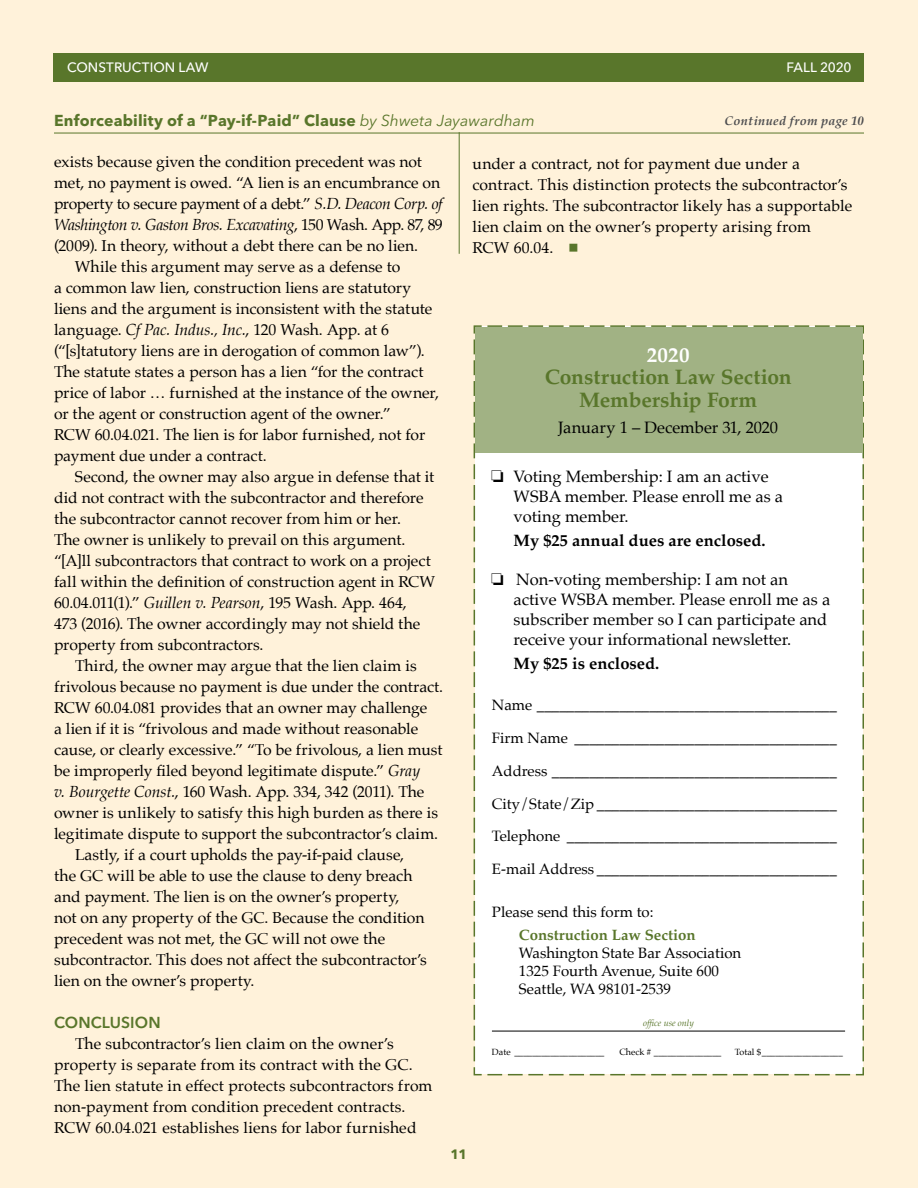
<style>
.page{position:relative;width:918px;height:1188px;background:#fff}
.page>*{position:absolute;margin:0;border:0;box-sizing:border-box;transform-origin:0 0}
.t1{font:700 21px/22.5px "Palatino";letter-spacing:-.005em;color:#59762b;text-align:center}
.t2{font:700 21px "Palatino";color:#fff}
.t3{font:16.5px/19.8px "Palatino";color:#000}
.t4{font:700 16.5px "Palatino";color:#000}
.t5{font:15.75px/21px "Palatino";color:#000}
.t6{font:700 15.75px "Avenir Next LT Pro";letter-spacing:.01em;color:#59762b}
.t7{font:italic 15.75px "Palatino";letter-spacing:-.025em;color:#000}
.t8{font:15.75px "Palatino";letter-spacing:-.025em;color:#000}
.t9{font:600 15.75px "Avenir Next LT Pro";letter-spacing:.01em;color:#59762b}
.t10{font:15px/32.7px "Palatino";color:#000}
.t11{font:700 15px "Palatino";color:#59762b}
.t12{font:500 13.5px "Avenir Next LT Pro";letter-spacing:.005em;color:#fff}
.t13{font:500 13.5px "Avenir Next LT Pro";letter-spacing:-.015em;color:#fff}
.t14{font:700 13.5px "Avenir Next LT Pro";color:#59762b}
.t15{font:italic 700 12.75px "Palatino";letter-spacing:.025em;color:#4d4d4f}
.t16{font:9px "Palatino";color:#000}
.t17{font:italic 9px "Palatino";color:#59762b}
.s1{font-weight:400;font-style:italic}
.s2{font-style:italic}
.s3{font-style:normal}
.s4{font-family:"Universal Newswith Comm Pi";color:#59762b}
</style>
<div class="page">
<div style="left:0;top:0;width:918px;height:1187px;background:#fff2da"></div>
<div style="left:54px;top:53px;width:810px;height:29px;background:#59762b"></div>
<hr style="left:54px;top:133px;width:810px;height:1px;background:#59762b">
<div style="left:473px;top:325px;width:391px;height:751px;background:#fff"></div>
<div style="left:492px;top:698px;width:355px;height:190px;background:#fff"></div>
<div style="left:492px;top:905px;width:256px;height:94px;background:#fff"></div>
<hr style="left:492px;top:1031px;width:353px;height:1px;background:#000">
<div style="left:475px;top:327px;width:387px;height:125px;background:#a1b284"></div>
<hr style="left:459px;top:132px;width:1px;height:122px;background:#59762b">
<p class="t12" style="left:67px;top:59px;width:143px">CONSTRUCTION LAW</p>
<p class="t13" style="left:786px;top:59px;width:67px">FALL 2020</p>
<p class="t6" style="left:54px;top:111px;width:482px">Enforceability of a “Pay-if-Paid” Clause <span class="s1">by Shweta Jayawardham</span></p>
<p class="t15" style="left:725px;top:110px;width:141px">Continued from page 10</p>
<p class="t5" style="left:54px;top:152px;width:370px">exists because given the condition precedent was not</p>
<p class="t5" style="left:54px;top:172px;width:388px">met, no payment is owed. “A lien is an encumbrance on</p>
<p class="t8" style="left:54px;top:191px;width:390px">property to secure payment of a debt.” <span class="s2">S.D. Deacon Corp. of</span></p>
<p class="t7" style="left:54px;top:213px;width:390px">Washington v. Gaston Bros. Excavating<span class="s3">, 150 Wash. App. 87, 89</span></p>
<p class="t5" style="left:54px;top:235px;width:366px">(2009). In theory, without a debt there can be no lien.</p>
<p class="t5" style="left:75px;top:256px;width:327px">While this argument may serve as a defense to</p>
<p class="t5" style="left:54px;top:277px;width:359px">a common law lien, construction liens are statutory</p>
<p class="t5" style="left:54px;top:298px;width:380px">liens and the argument is inconsistent with the statute</p>
<p class="t5" style="left:54px;top:319px;width:337px">language. <span class="s2">Cf Pac. Indus., Inc.</span>, 120 Wash. App. at 6</p>
<p class="t5" style="left:54px;top:340px;width:372px">(“[s]tatutory liens are in derogation of common law”).</p>
<p class="t5" style="left:54px;top:361px;width:371px">The statute states a person has a lien “for the contract</p>
<p class="t5" style="left:54px;top:382px;width:387px">price of labor … furnished at the instance of the owner,</p>
<p class="t5" style="left:54px;top:403px;width:338px">or the agent or construction agent of the owner.”</p>
<p class="t5" style="left:54px;top:424px;width:373px">RCW 60.04.021. The lien is for labor furnished, not for</p>
<p class="t5" style="left:54px;top:445px;width:214px">payment due under a contract.</p>
<p class="t5" style="left:75px;top:466px;width:361px">Second, the owner may also argue in defense that it</p>
<p class="t5" style="left:54px;top:487px;width:371px">did not contract with the subcontractor and therefore</p>
<p class="t5" style="left:54px;top:508px;width:349px">the subcontractor cannot recover from him or her.</p>
<p class="t5" style="left:54px;top:529px;width:353px">The owner is unlikely to prevail on this argument.</p>
<p class="t5" style="left:54px;top:550px;width:378px">“[A]ll subcontractors that contract to work on a project</p>
<p class="t5" style="left:54px;top:571px;width:383px">fall within the definition of construction agent in RCW</p>
<p class="t5" style="left:54px;top:592px;width:354px">60.04.011(1).” <span class="s2">Guillen v. Pearson</span>, 195 Wash. App. 464,</p>
<p class="t5" style="left:54px;top:613px;width:368px">473 (2016). The owner accordingly may not shield the</p>
<p class="t5" style="left:54px;top:634px;width:211px">property from subcontractors.</p>
<p class="t5" style="left:75px;top:655px;width:343px">Third, the owner may argue that the lien claim is</p>
<p class="t5" style="left:54px;top:676px;width:391px">frivolous because no payment is due under the contract.</p>
<p class="t5" style="left:54px;top:697px;width:375px">RCW 60.04.081 provides that an owner may challenge</p>
<p class="t5" style="left:54px;top:718px;width:366px">a lien if it is “frivolous and made without reasonable</p>
<p class="t5" style="left:54px;top:739px;width:390px">cause, or clearly excessive.” “To be frivolous, a lien must</p>
<p class="t5" style="left:54px;top:760px;width:368px">be improperly filed beyond legitimate dispute.” <span class="s2">Gray</span></p>
<p class="t5" style="left:54px;top:781px;width:372px"><span class="s2">v. Bourgette Const.</span>, 160 Wash. App. 334, 342 (2011). The</p>
<p class="t5" style="left:54px;top:802px;width:386px">owner is unlikely to satisfy this high burden as there is</p>
<p class="t5" style="left:54px;top:823px;width:386px">legitimate dispute to support the subcontractor’s claim.</p>
<p class="t5" style="left:75px;top:844px;width:331px">Lastly, if a court upholds the pay-if-paid clause,</p>
<p class="t5" style="left:54px;top:865px;width:360px">the GC will be able to use the clause to deny breach</p>
<p class="t5" style="left:54px;top:886px;width:347px">and payment. The lien is on the owner’s property,</p>
<p class="t5" style="left:54px;top:907px;width:372px">not on any property of the GC. Because the condition</p>
<p class="t5" style="left:54px;top:928px;width:333px">precedent was not met, the GC will not owe the</p>
<p class="t5" style="left:54px;top:949px;width:374px">subcontractor. This does not affect the subcontractor’s</p>
<p class="t5" style="left:54px;top:970px;width:202px">lien on the owner’s property.</p>
<p class="t9" style="left:54px;top:1013px;width:108px">CONCLUSION</p>
<p class="t5" style="left:54px;top:1033px;width:380px;text-indent:21px">The subcontractor’s lien claim on the owner’s property is separate from its contract with the GC.<br>The lien statute in effect protects subcontractors from non-payment from condition precedent contracts.<br>RCW 60.04.021 establishes liens for labor furnished</p>
<p class="t5" style="left:472px;top:153px;width:381px">under a contract, not for payment due under a contract. This distinction protects the subcontractor’s lien rights. The subcontractor likely has a supportable lien claim on the owner’s property arising from<br>RCW 60.04. <span class="s4">n</span></p>
<h1 class="t2" style="left:647px;top:337px;width:44px">2020</h1>
<h1 class="t1" style="left:545px;top:365px;width:249px">Construction Law Section<br>Membership Form</h1>
<p class="t3" style="left:558px;top:418px;width:221px">January 1 – December 31, 2020</p>
<p class="t3" style="left:514px;top:466px;width:271px;text-indent:-22px">□ Voting Membership: I am an active<br>WSBA member. Please enroll me as a voting member.</p>
<p class="t4" style="left:514px;top:526px;width:254px">My $25 annual dues are enclosed.</p>
<p class="t3" style="left:514px;top:570px;width:318px;text-indent:-23px">□ Non-voting membership: I am not an active WSBA member. Please enroll me as a subscriber member so I can participate and receive your informational newsletter.</p>
<p class="t4" style="left:514px;top:649px;width:147px">My $25 is enclosed.</p>
<p class="t10" style="left:492px;top:689px;width:346px">Name ________________________________________<br>Firm Name ___________________________________</p>
<p class="t10" style="left:492px;top:755px;width:346px;text-align:justify">Address ______________________________________ City/State/Zip ________________________________ Telephone ____________________________________ E-mail Address ________________________________</p>
<p class="t10" style="left:492px;top:896px;width:163px">Please send this form to:</p>
<p class="t11" style="left:519px;top:922px;width:178px">Construction Law Section</p>
<p class="t10" style="left:519px;top:943px;width:224px;line-height:18px">Washington State Bar Association<br>1325 Fourth Avenue, Suite 600<br>Seattle, WA 98101-2539</p>
<p class="t17" style="left:643px;top:1016px;width:52px">office use only</p>
<p class="t16" style="left:492px;top:1045px;width:114px">Date ____________________</p>
<p class="t16" style="left:619px;top:1045px;width:103px">Check # _______________</p>
<p class="t16" style="left:735px;top:1045px;width:109px">Total $__________________</p>
<p class="t14" style="left:451px;top:1146px;width:18px">11</p>
</div>
